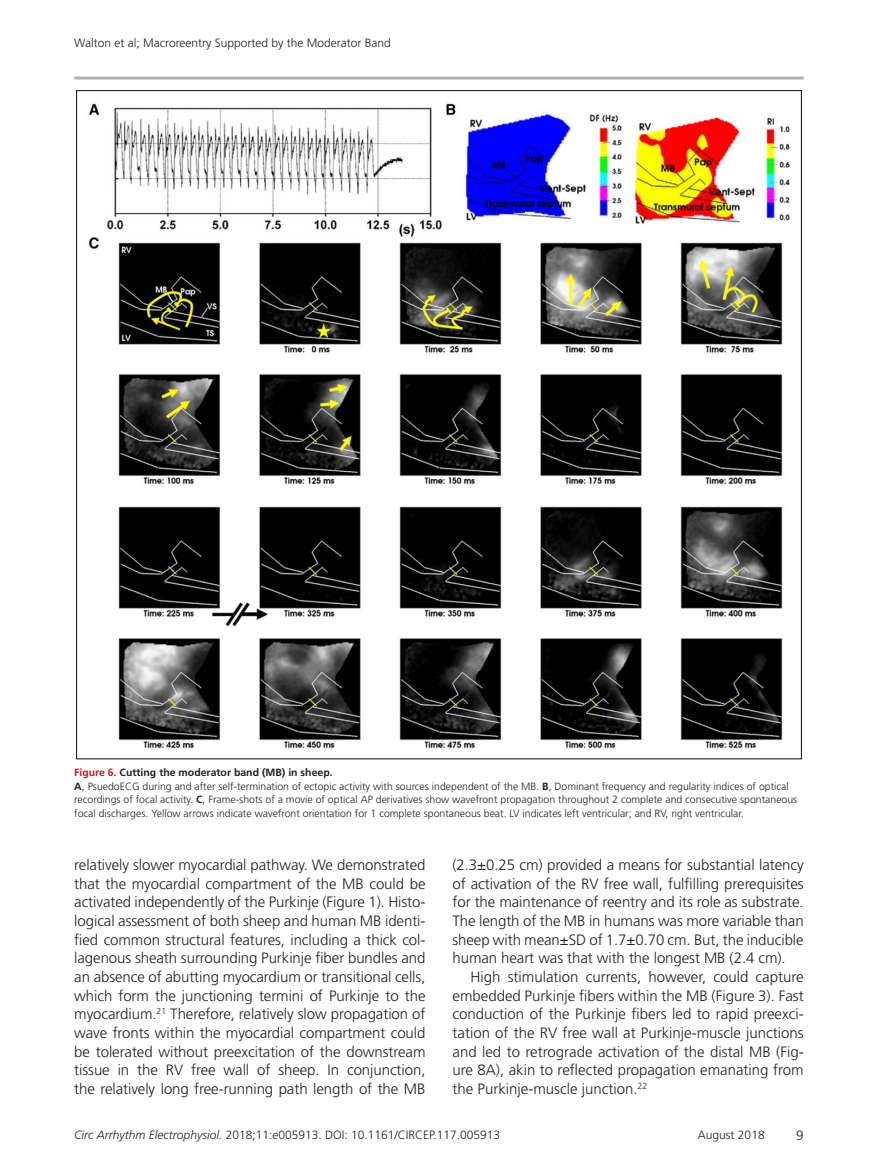
<style>
.page{position:relative;width:878px;height:1175px;background:#fff}
.page>*{position:absolute;margin:0;border:0;box-sizing:border-box;transform-origin:0 0}
.t1{font:300 15px/18.6px "Frutiger LT Std";letter-spacing:-.005em;color:#231f20;text-align:justify}
.t2{font:300 13.5px "Frutiger LT Std";color:#231f20}
.t3{font:300 12px "Frutiger LT Std";color:#231f20}
.t4{font:300 10.5px/13.5px "Frutiger LT Std";color:#231f20}
.s1{font-weight:700;color:#cd151d}
.s2{font-weight:700}
.s3{font-style:italic}
</style>
<div class="page">
<svg style="left:74px;top:76px;width:729px;height:4px;background:#c1c2c5"></svg>
<svg style="left:76px;top:90px;width:726px;height:670px"></svg>
<p class="t3" style="left:74px;top:36px;width:318px">Walton et al; Macroreentry Supported by the Moderator Band</p>
<p class="t4" style="left:74px;top:766px;width:724px"><span class="s1">Figure 6.</span> <span class="s2">Cutting the moderator band (MB) in sheep.<br>A</span>, PsuedoECG during and after self-termination of ectopic activity with sources independent of the MB. <span class="s2">B</span>, Dominant frequency and regularity indices of optical recordings of focal activity. <span class="s2">C</span>, Frame-shots of a movie of optical AP derivatives show wavefront propagation throughout 2 complete and consecutive spontaneous focal discharges. Yellow arrows indicate wavefront orientation for 1 complete spontaneous beat. LV indicates left ventricular; and RV, right ventricular.</p>
<p class="t1" style="left:74px;top:855px;width:353px">relatively slower myocardial pathway. We demonstrated that the myocardial compartment of the MB could be activated independently of the Purkinje (Figure 1). Histo&shy;logical assessment of both sheep and human MB identi&shy;fied common structural features, including a thick col&shy;lagenous sheath surrounding Purkinje fiber bundles and an absence of abutting myocardium or transitional cells, which form the junctioning termini of Purkinje to the myocardium.<sup>21</sup> Therefore, relatively slow propagation of wave fronts within the myocardial compartment could be tolerated without preexcitation of the downstream tissue in the RV free wall of sheep. In conjunction, the relatively long free-running path length of the MB</p>
<p class="t1" style="left:452px;top:855px;width:353px">(2.3±0.25 cm) provided a means for substantial latency of activation of the RV free wall, fulfilling prerequisites for the maintenance of reentry and its role as substrate.<br>The length of the MB in humans was more variable than sheep with mean±SD of 1.7±0.70 cm. But, the inducible human heart was that with the longest MB (2.4 cm).</p>
<p class="t1" style="left:452px;top:967px;width:353px;text-indent:18px">High stimulation currents, however, could capture embedded Purkinje fibers within the MB (Figure 3). Fast conduction of the Purkinje fibers led to rapid preexci&shy;tation of the RV free wall at Purkinje-muscle junctions and led to retrograde activation of the distal MB (Fig&shy;ure 8A), akin to reflected propagation emanating from the Purkinje-muscle junction.<sup>22</sup></p>
<p class="t3" style="left:74px;top:1128px;width:427px"><span class="s3">Circ Arrhythm Electrophysiol.</span> 2018;11:e005913. DOI: 10.1161/CIRCEP.117.005913</p>
<p class="t3" style="left:698px;top:1128px;width:68px">August 2018</p>
<p class="t2" style="left:796px;top:1127px;width:9px">9</p>
</div>
